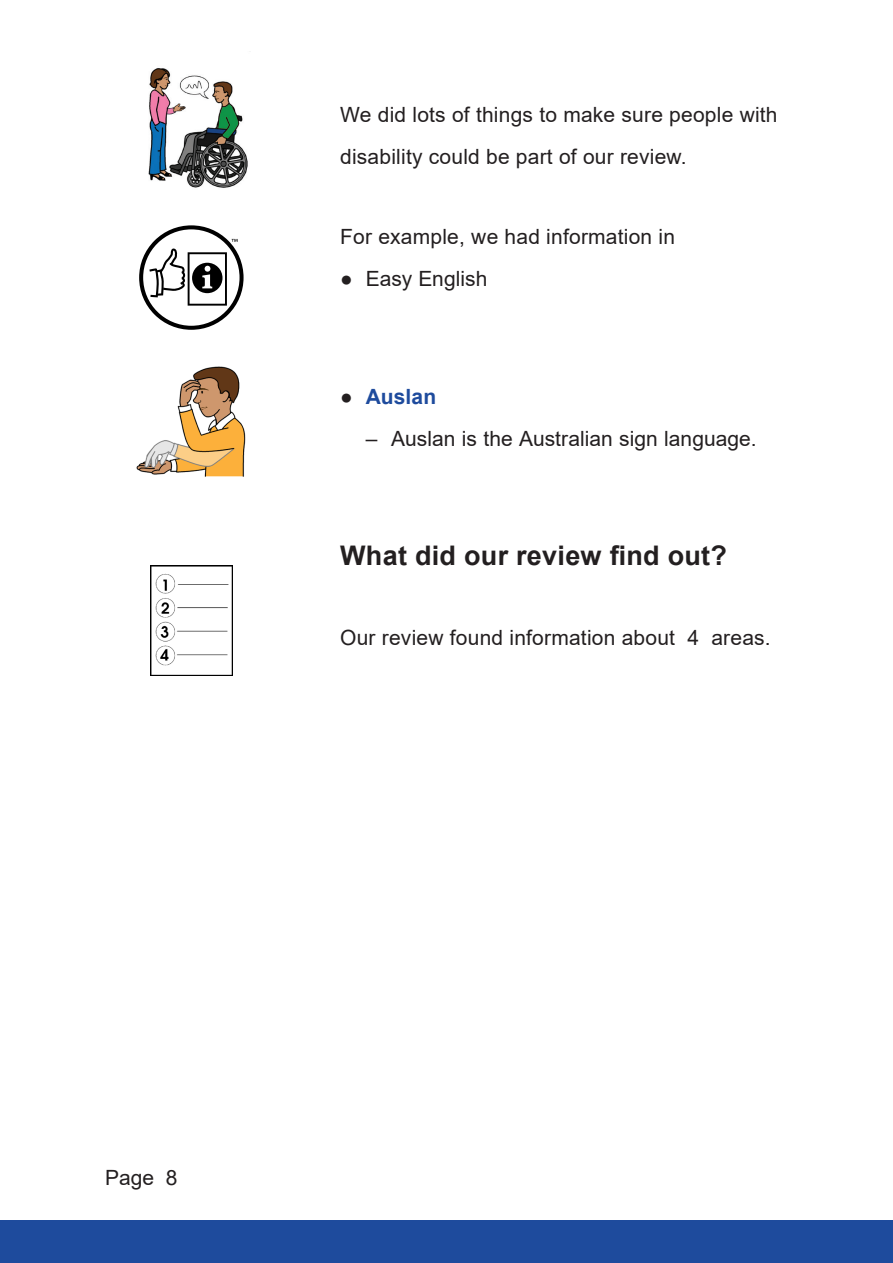
<style>
.page{position:relative;width:893px;height:1263px;background:#fff}
.page>*{position:absolute;margin:0;border:0;box-sizing:border-box;transform-origin:0 0}
.t1{font:700 27px "Arial";letter-spacing:.01em;color:#231f20}
.t2{font:21px/42px "Arial";letter-spacing:.01em;color:#231f20}
.t3{font:700 21px "Arial";letter-spacing:.01em;color:#1e4b9d}
.s1{font-weight:400;color:#231f20}
</style>
<div class="page">
<div style="left:0;top:1220px;width:893px;height:43px;background:#1e4b9d"></div>
<img style="left:148px;top:68px;width:100px;height:120px">
<svg style="left:139px;top:225px;width:105px;height:105px"></svg>
<img style="left:136px;top:366px;width:110px;height:111px">
<img style="left:150px;top:566px;width:83px;height:110px">
<p class="t2" style="left:340px;top:93px;width:439px">We did lots of things to make sure people with disability could be part of our review.</p>
<p class="t2" style="left:340px;top:215px;width:336px">For example, we had information in</p>
<p class="t2" style="left:340px;top:257px;width:149px">● Easy English</p>
<p class="t3" style="left:340px;top:382px;width:98px"><span class="s1">●</span> Auslan</p>
<p class="t2" style="left:366px;top:418px;width:392px">– Auslan is the Australian sign language.</p>
<h2 class="t1" style="left:340px;top:536px;width:388px">What did our review find out?</h2>
<p class="t2" style="left:340px;top:617px;width:432px">Our review found information about 4 areas.</p>
<p class="t2" style="left:105px;top:1156px;width:74px">Page 8</p>
</div>
